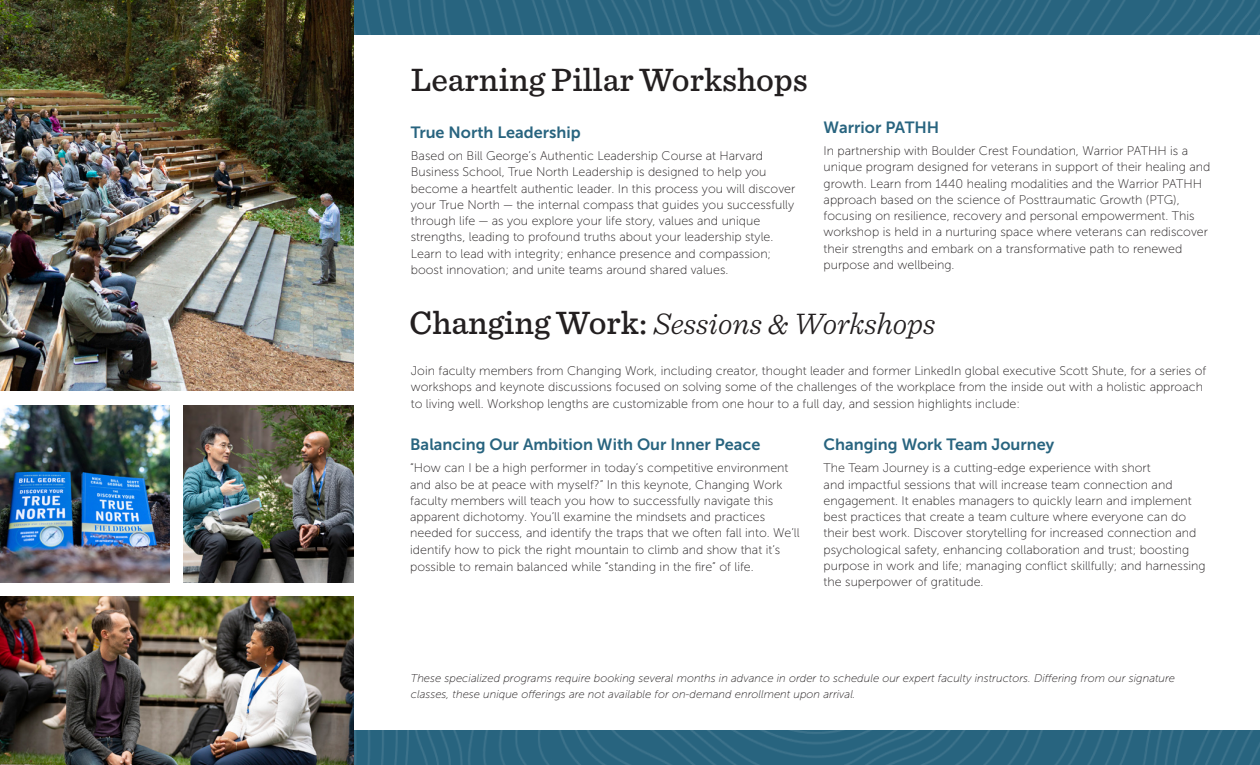
<style>
.page{position:relative;width:1260px;height:765px;background:#fff}
.page>*{position:absolute;margin:0;border:0;box-sizing:border-box;transform-origin:0 0}
.Page_Title{font:500 33.75px "Sentinel";color:#231f20}
.Page_Title-2{font:italic 300 31.25px "Sentinel";color:#231f20}
.Class_Name_Headers{font:16.25px "Museo Sans 700";color:#28647f}
.Main_Body_Copy{font:12.5px/16.2px "Museo Sans 100";color:#231f20}
.Class_Name_Headers-2{font:12.5px/16.2px "Museo Sans 100";color:#231f20}
.Main_Body_Copy-2{font:italic 11.25px/16.2px "Museo Sans 100";color:#231f20}
.s1{font-weight:500;font-style:normal;font-size:33.75px}
</style>
<div class="page">
<img style="left:353px;top:0;width:907px;height:34px">
<img style="left:353px;top:731px;width:907px;height:34px">
<img style="left:0;top:0;width:353px;height:391px">
<img style="left:0;top:406px;width:169px;height:176px">
<img style="left:184px;top:406px;width:169px;height:176px">
<img style="left:0;top:597px;width:353px;height:168px">
<p class="Page_Title" style="left:411px;top:54px;width:398px">Learning Pillar Workshops</p>
<p class="Class_Name_Headers" style="left:411px;top:124px;width:171px">True North Leadership</p>
<p class="Main_Body_Copy" style="left:411px;top:148px;width:386px">Based on Bill George’s Authentic Leadership Course at Harvard Business School, True North Leadership is designed to help you become a heartfelt authentic leader. In this process you will discover your True North — the internal compass that guides you successfully through life — as you explore your life story, values and unique strengths, leading to profound truths about your leadership style.<br>Learn to lead with integrity; enhance presence and compassion; boost innovation; and unite teams around shared values.</p>
<p class="Class_Name_Headers" style="left:824px;top:119px;width:117px">Warrior PATHH</p>
<p class="Main_Body_Copy" style="left:824px;top:143px;width:388px">In partnership with Boulder Crest Foundation, Warrior PATHH is a unique program designed for veterans in support of their healing and growth. Learn from 1440 healing modalities and the Warrior PATHH approach based on the science of Posttraumatic Growth (PTG), focusing on resilience, recovery and personal empowerment. This workshop is held in a nurturing space where veterans can rediscover their strengths and embark on a transformative path to renewed purpose and wellbeing.</p>
<p class="Page_Title-2" style="left:410px;top:300px;width:528px"><span class="s1">Changing Work:</span> Sessions &amp; Workshops</p>
<p class="Main_Body_Copy" style="left:411px;top:363px;width:797px">Join faculty members from Changing Work, including creator, thought leader and former LinkedIn global executive Scott Shute, for a series of workshops and keynote discussions focused on solving some of the challenges of the workplace from the inside out with a holistic approach to living well. Workshop lengths are customizable from one hour to a full day, and session highlights include:</p>
<p class="Class_Name_Headers" style="left:410px;top:436px;width:352px">Balancing Our Ambition With Our Inner Peace</p>
<p class="Class_Name_Headers-2" style="left:410px;top:460px;width:391px">“How can I be a high performer in today’s competitive environment and also be at peace with myself?” In this keynote, Changing Work faculty members will teach you how to successfully navigate this apparent dichotomy. You’ll examine the mindsets and practices needed for success, and identify the traps that we often fall into. We’ll identify how to pick the right mountain to climb and show that it’s</p>
<p class="Class_Name_Headers-2" style="left:410px;top:559px;width:345px">possible to remain balanced while “standing in the fire” of life.</p>
<p class="Class_Name_Headers" style="left:824px;top:436px;width:232px">Changing Work Team Journey</p>
<p class="Main_Body_Copy" style="left:824px;top:460px;width:384px">The Team Journey is a cutting-edge experience with short<br>and impactful sessions that will increase team connection and engagement. It enables managers to quickly learn and implement best practices that create a team culture where everyone can do their best work. Discover storytelling for increased connection and psychological safety, enhancing collaboration and trust; boosting purpose in work and life; managing conflict skillfully; and harnessing the superpower of gratitude.</p>
<p class="Main_Body_Copy-2" style="left:411px;top:670px;width:766px">These specialized programs require booking several months in advance in order to schedule our expert faculty instructors. Differing from our signature classes, these unique offerings are not available for on-demand enrollment upon arrival.</p>
</div>
